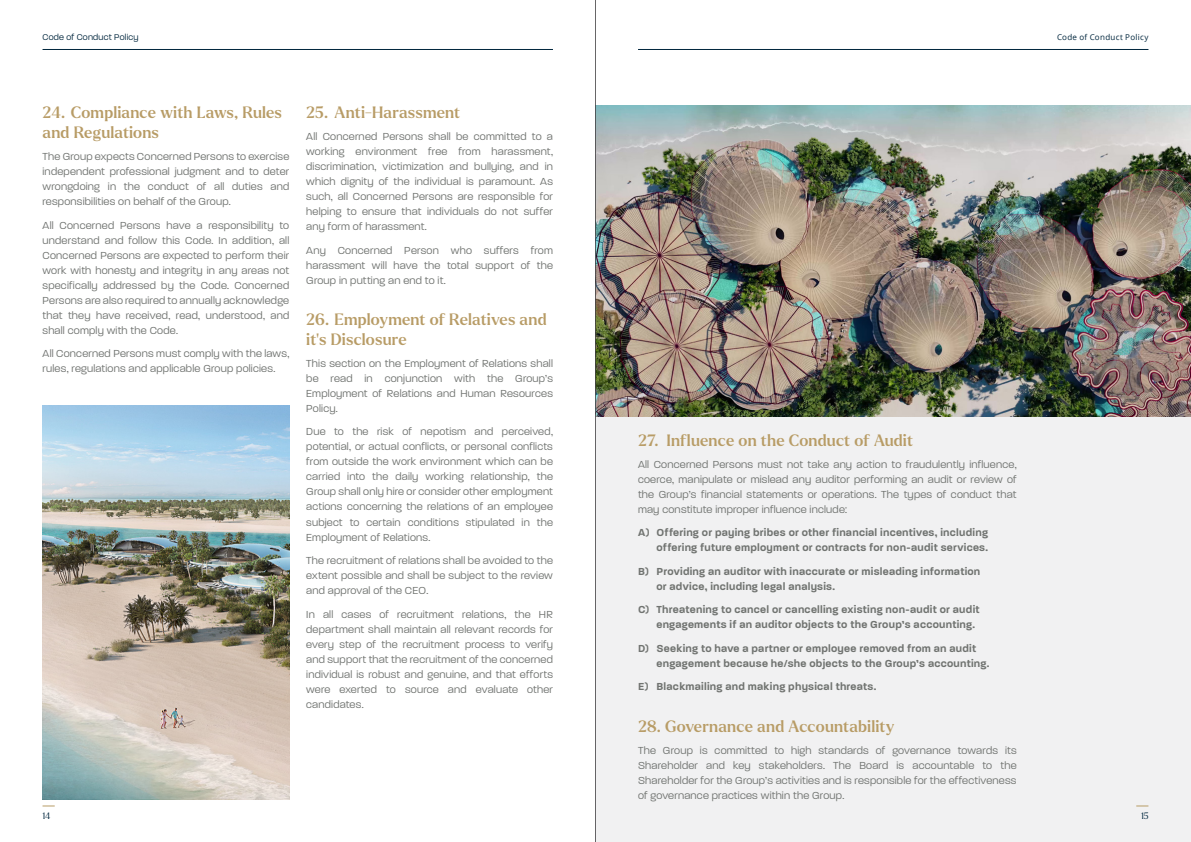
<style>
.page{position:relative;width:1191px;height:842px;background:#fff}
.page>*{position:absolute;margin:0;border:0;box-sizing:border-box;transform-origin:0 0}
.t1{font:500 16px/20px "Larken";letter-spacing:.01em;color:#b89c66}
.t2{font:300 11px/15px "Paralucent";letter-spacing:.02em;color:#707370;text-align:justify}
.t3{font:600 11px/15px "Paralucent";letter-spacing:.02em;color:#707370}
.t4{font:300 9px "Paralucent";letter-spacing:.03em;color:#00263d}
.t5{font:300 9px "Larken";color:#00263d}
.t6{font:8px "Open Sans";letter-spacing:.035em;color:#00263d}
</style>
<div class="page">
<div style="left:595px;top:326px;width:596px;height:516px;background:#f1f1f2"></div>
<img style="left:596px;top:105px;width:595px;height:311px">
<img style="left:43px;top:405px;width:246px;height:394px">
<hr style="left:595px;top:0;width:1px;height:842px;background:#414042">
<hr style="left:43px;top:49px;width:510px;height:1px;background:#00263d">
<hr style="left:638px;top:49px;width:510px;height:1px;background:#00263d">
<svg style="left:43px;top:806px;width:12px;height:1px"></svg>
<svg style="left:1136px;top:806px;width:12px;height:1px"></svg>
<p class="t4" style="left:43px;top:32px;width:97px">Code of Conduct Policy</p>
<p class="t6" style="left:1057px;top:31px;width:93px">Code of Conduct Policy</p>
<h1 class="t1" style="left:43px;top:102px;width:241px">24. Compliance with Laws, Rules and Regulations</h1>
<p class="t2" style="left:43px;top:149px;width:248px">The Group expects Concerned Persons to exercise independent professional judgment and to deter wrongdoing in the conduct of all duties and responsibilities on behalf of the Group.</p>
<p class="t2" style="left:43px;top:217px;width:248px">All Concerned Persons have a responsibility to understand and follow this Code. In addition, all Concerned Persons are expected to perform their work with honesty and integrity in any areas not specifically addressed by the Code. Concerned Persons are also required to annually acknowledge that they have received, read, understood, and shall comply with the Code.</p>
<p class="t2" style="left:43px;top:346px;width:248px">All Concerned Persons must comply with the laws, rules, regulations and applicable Group policies.</p>
<h1 class="t1" style="left:306px;top:102px;width:156px">25. Anti-Harassment</h1>
<p class="t2" style="left:306px;top:129px;width:248px">All Concerned Persons shall be committed to a working environment free from harassment, discrimination, victimization and bullying, and in which dignity of the individual is paramount. As such, all Concerned Persons are responsible for helping to ensure that individuals do not suffer any form of harassment.</p>
<p class="t2" style="left:306px;top:242px;width:248px">Any Concerned Person who suffers from harassment will have the total support of the Group in putting an end to it.</p>
<h1 class="t1" style="left:306px;top:309px;width:242px">26. Employment of Relatives and it’s Disclosure</h1>
<p class="t2" style="left:306px;top:356px;width:248px">This section on the Employment of Relations shall be read in conjunction with the Group’s Employment of Relations and Human Resources Policy.</p>
<p class="t2" style="left:306px;top:424px;width:248px">Due to the risk of nepotism and perceived, potential, or actual conflicts, or personal conflicts from outside the work environment which can be carried into the daily working relationship, the Group shall only hire or consider other employment actions concerning the relations of an employee subject to certain conditions stipulated in the Employment of Relations.</p>
<p class="t2" style="left:306px;top:553px;width:248px">The recruitment of relations shall be avoided to the extent possible and shall be subject to the review and approval of the CEO.</p>
<p class="t2" style="left:306px;top:606px;width:248px">In all cases of recruitment relations, the HR department shall maintain all relevant records for every step of the recruitment process to verify and support that the recruitment of the concerned individual is robust and genuine, and that efforts were exerted to source and evaluate other candidates.</p>
<h1 class="t1" style="left:638px;top:430px;width:276px">27. Influence on the Conduct of Audit</h1>
<p class="t2" style="left:638px;top:457px;width:380px">All Concerned Persons must not take any action to fraudulently influence, coerce, manipulate or mislead any auditor performing an audit or review of the Group’s financial statements or operations. The types of conduct that may constitute improper influence include:</p>
<p class="t3" style="left:638px;top:525px;width:352px;text-align:right">A) Offering or paying bribes or other financial incentives, including offering future employment or contracts for non-audit services.</p>
<p class="t3" style="left:656px;top:564px;width:325px;text-indent:-18px">B) Providing an auditor with inaccurate or misleading information or advice, including legal analysis.</p>
<p class="t3" style="left:656px;top:602px;width:325px;text-indent:-18px">C) Threatening to cancel or cancelling existing non-audit or audit engagements if an auditor objects to the Group’s accounting.</p>
<p class="t3" style="left:656px;top:641px;width:334px;text-indent:-18px">D) Seeking to have a partner or employee removed from an audit engagement because he/she objects to the Group’s accounting.</p>
<p class="t3" style="left:638px;top:679px;width:240px">E) Blackmailing and making physical threats.</p>
<h1 class="t1" style="left:638px;top:716px;width:258px">28. Governance and Accountability</h1>
<p class="t2" style="left:638px;top:743px;width:380px">The Group is committed to high standards of governance towards its Shareholder and key stakeholders. The Board is accountable to the Shareholder for the Group’s activities and is responsible for the effectiveness of governance practices within the Group.</p>
<p class="t5" style="left:43px;top:809px;width:9px">14</p>
<p class="t5" style="left:1141px;top:809px;width:9px">15</p>
</div>
